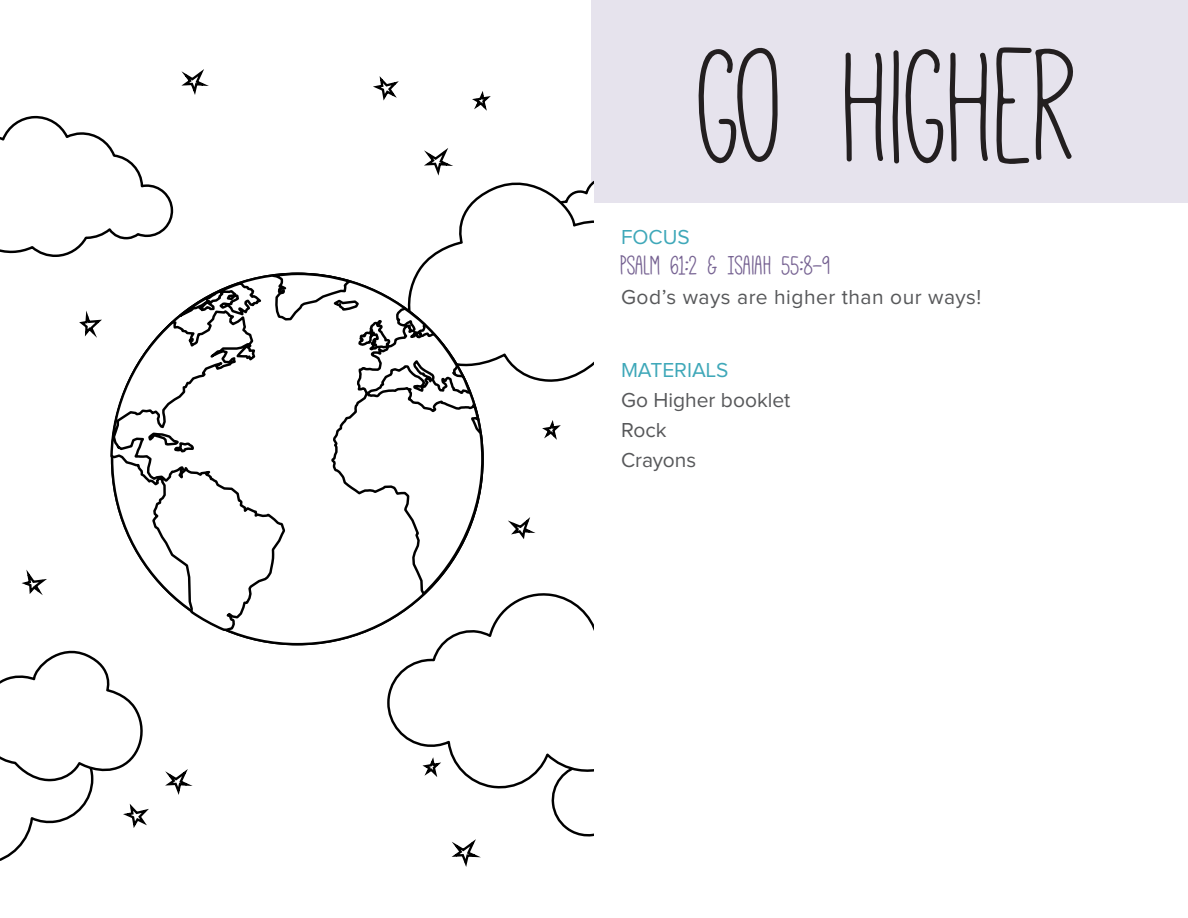
<style>
.page{position:relative;width:1188px;height:918px;background:#fff}
.page>*{position:absolute;margin:0;border:0;box-sizing:border-box;transform-origin:0 0}
.t1{font:180px "Mathlete Skinny";letter-spacing:-.025em;color:#231f20}
.t2{font:30px "Mathlete Bulky";letter-spacing:.005em;color:#766292}
.t3{font:21px "Proxima Nova";letter-spacing:.01em;color:#57585a}
.subhead_1{font:21px "Proxima Nova";color:#3fa8b9}
</style>
<div class="page">
<div style="left:592px;top:0;width:596px;height:202px;background:#e6e3ed"></div>
<svg style="left:110px;top:203px;width:374px;height:430px"></svg>
<svg style="left:181px;top:69px;width:26px;height:26px"></svg>
<svg style="left:399px;top:144px;width:195px;height:238px"></svg>
<svg style="left:0;top:115px;width:172px;height:225px"></svg>
<svg style="left:373px;top:76px;width:26px;height:25px"></svg>
<svg style="left:472px;top:91px;width:19px;height:20px"></svg>
<svg style="left:542px;top:420px;width:19px;height:20px"></svg>
<svg style="left:508px;top:517px;width:28px;height:22px"></svg>
<svg style="left:21px;top:569px;width:26px;height:26px"></svg>
<svg style="left:165px;top:769px;width:26px;height:26px"></svg>
<svg style="left:0;top:650px;width:149px;height:211px"></svg>
<svg style="left:385px;top:590px;width:209px;height:277px"></svg>
<p class="t1" style="left:699px;top:20px;width:384px">GO HIGHER</p>
<p class="subhead_1" style="left:621px;top:228px;width:70px">FOCUS</p>
<p class="t2" style="left:621px;top:251px;width:211px">PSALM 61:2 &amp; ISAIAH 55:8-9</p>
<p class="t3" style="left:621px;top:288px;width:362px">God’s ways are higher than our ways!</p>
<p class="subhead_1" style="left:621px;top:360px;width:109px">MATERIALS</p>
<p class="t3" style="left:621px;top:390px;width:171px">Go Higher booklet</p>
<p class="t3" style="left:621px;top:420px;width:47px">Rock</p>
<p class="t3" style="left:621px;top:450px;width:77px">Crayons</p>
</div>
